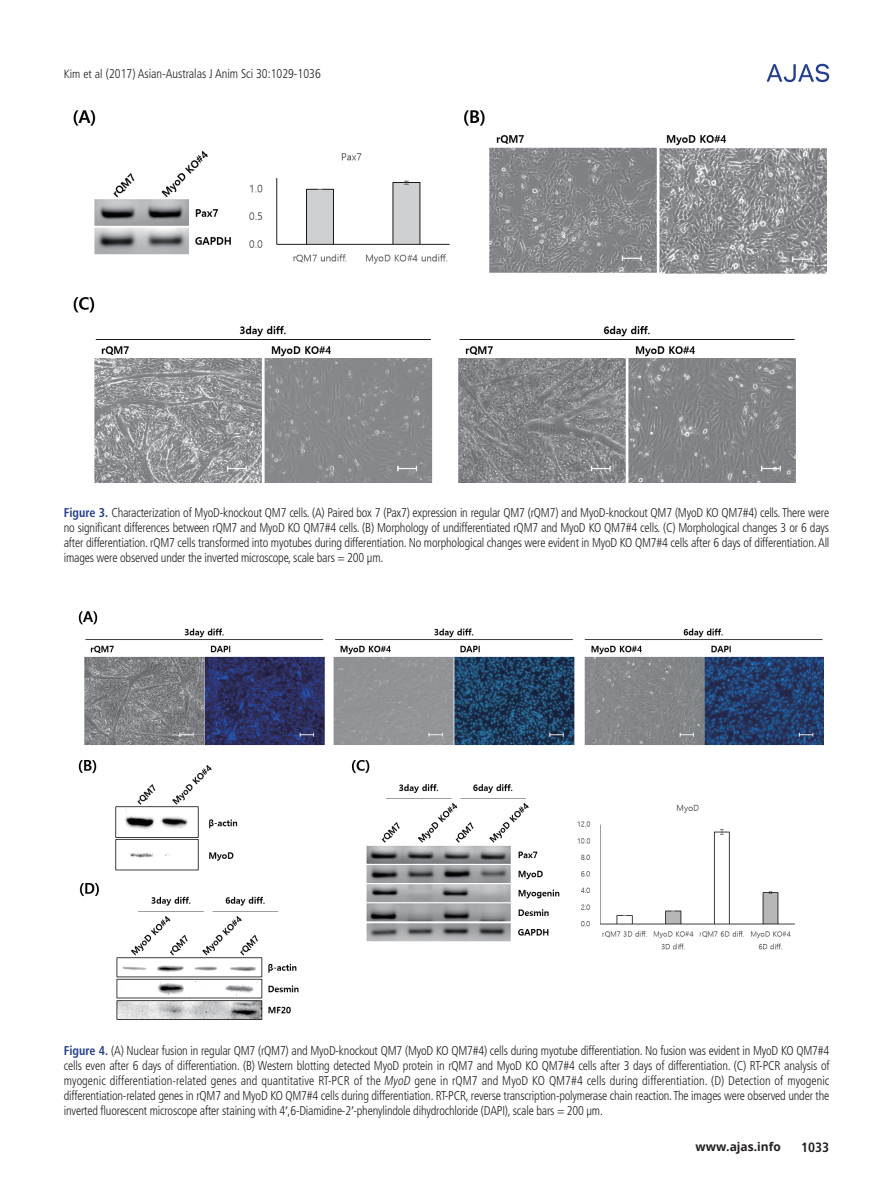
<style>
.page{position:relative;width:893px;height:1191px;background:#fff}
.page>*{position:absolute;margin:0;border:0;box-sizing:border-box;transform-origin:0 0}
.t1{font:700 condensed 13.5px "Frutiger LT Std";color:#231f20}
.표_그림__제목{font:300 condensed 12.75px/15px "Frutiger LT Std";letter-spacing:-.015em;color:#231f20;text-align:justify;scale:.95 1}
.t2{font:700 12px "Open Sans";color:#231f20}
.s1{font-size:12px}
.s2{font-weight:700;color:#253f8e}
.s3{font-style:italic}
.s4{font-family:"Times New Roman";font-weight:400;font-stretch:normal}
</style>
<div class="page">
<svg style="left:767px;top:64px;width:62px;height:18px"></svg>
<img style="left:73px;top:110px;width:754px;height:373px">
<img style="left:78px;top:611px;width:745px;height:409px">
<p class="표_그림__제목" style="left:64px;top:66px;width:272px"><span class="s1">Kim et al</span> (2017) Asian-Australas J Anim Sci 30:1029-1036</p>
<p class="표_그림__제목" style="left:64px;top:505px;width:807px"><span class="s2">Figure 3.</span> Characterization of MyoD-knockout QM7 cells. (A) Paired box 7 (Pax7) expression in regular QM7 (rQM7) and MyoD-knockout QM7 (MyoD KO QM7#4) cells. There were no significant differences between rQM7 and MyoD KO QM7#4 cells. (B) Morphology of undifferentiated rQM7 and MyoD KO QM7#4 cells. (C) Morphological changes 3 or 6 days after differentiation. rQM7 cells transformed into myotubes during differentiation. No morphological changes were evident in MyoD KO QM7#4 cells after 6 days of differentiation. All images were observed under the inverted microscope, scale bars = 200 μm.</p>
<p class="표_그림__제목" style="left:64px;top:1043px;width:808px"><span class="s2">Figure 4.</span> (A) Nuclear fusion in regular QM7 (rQM7) and MyoD-knockout QM7 (MyoD KO QM7#4) cells during myotube differentiation. No fusion was evident in MyoD KO QM7#4 cells even after 6 days of differentiation. (B) Western blotting detected MyoD protein in rQM7 and MyoD KO QM7#4 cells after 3 days of differentiation. (C) RT-PCR analysis of myogenic differentiation-related genes and quantitative RT-PCR of the <span class="s3">MyoD</span> gene in rQM7 and MyoD KO QM7#4 cells during differentiation. (D) Detection of myogenic differentiation-related genes in rQM7 and MyoD KO QM7#4 cells during differentiation. RT-PCR, reverse transcription-polymerase chain reaction. The images were observed under the inverted fluorescent microscope after staining with 4<span class="s4">′</span>,6-Diamidine-2<span class="s4">′</span>-phenylindole dihydrochloride (DAPI), scale bars = 200 μm.</p>
<p class="t2" style="left:695px;top:1138px;width:87px">www.ajas.info</p>
<p class="t1" style="left:801px;top:1138px;width:30px">1033</p>
</div>
